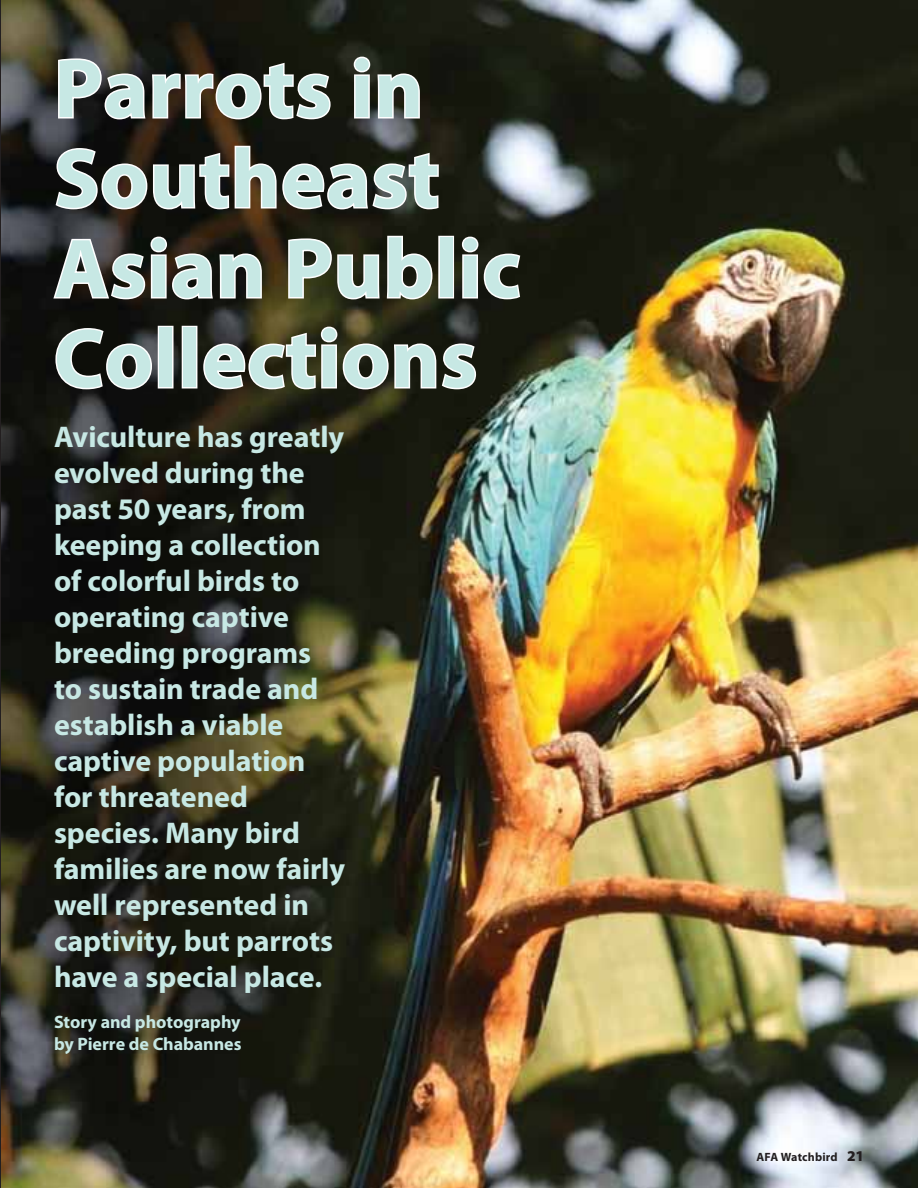
<style>
.page{position:relative;width:918px;height:1188px;background:#fff}
.page>*{position:absolute;margin:0;border:0;box-sizing:border-box;transform-origin:0 0}
.t1{font:700 84px/90px "Myriad Pro";letter-spacing:.01em;color:#c7e8e4}
.t2{font:700 30px/36px "Myriad Pro";letter-spacing:-.005em;color:#c7e8e4}
.t3{font:700 18px/22.5px "Myriad Pro";color:#c7e8e4}
.t4{font:700 12px "Myriad Pro";letter-spacing:.01em;color:#231f20}
.s1{font-weight:900;font-size:15px}
</style>
<div class="page">
<img style="left:1px;top:0;width:917px;height:1188px">
<hr style="left:0;top:0;width:1px;height:1188px;background:#231f20">
<svg style="left:57px;top:57px;width:275px;height:64px"></svg>
<svg style="left:352px;top:55px;width:69px;height:65px"></svg>
<svg style="left:53px;top:144px;width:387px;height:67px"></svg>
<svg style="left:51px;top:235px;width:212px;height:66px"></svg>
<svg style="left:287px;top:234px;width:144px;height:67px"></svg>
<div style="left:438px;top:236px;width:16px;height:62px;border:3px solid #fff"></div>
<svg style="left:460px;top:235px;width:62px;height:66px"></svg>
<svg style="left:54px;top:327px;width:100px;height:64px;background:#444542"></svg>
<div style="left:158px;top:326px;width:16px;height:62px;border:3px solid #fff"></div>
<div style="left:182px;top:326px;width:15px;height:62px;border:3px solid #fff"></div>
<svg style="left:202px;top:325px;width:276px;height:66px"></svg>
<h1 class="t1" style="left:54px;top:45px;width:468px">Parrots in<br>Southeast<br>Asian Public<br>Collections</h1>
<p class="t2" style="left:54px;top:419px;width:293px">Aviculture has greatly evolved during the past 50 years, from keeping a collection of colorful birds to operating captive breeding programs to sustain trade and establish a viable captive population for threatened species. Many bird families are now fairly well represented in captivity, but parrots have a special place.</p>
<p class="t3" style="left:54px;top:1010px;width:189px">Story and photography by Pierre de Chabannes</p>
<p class="t4" style="left:757px;top:1150px;width:109px">AFA Watchbird <span class="s1">21</span></p>
</div>
